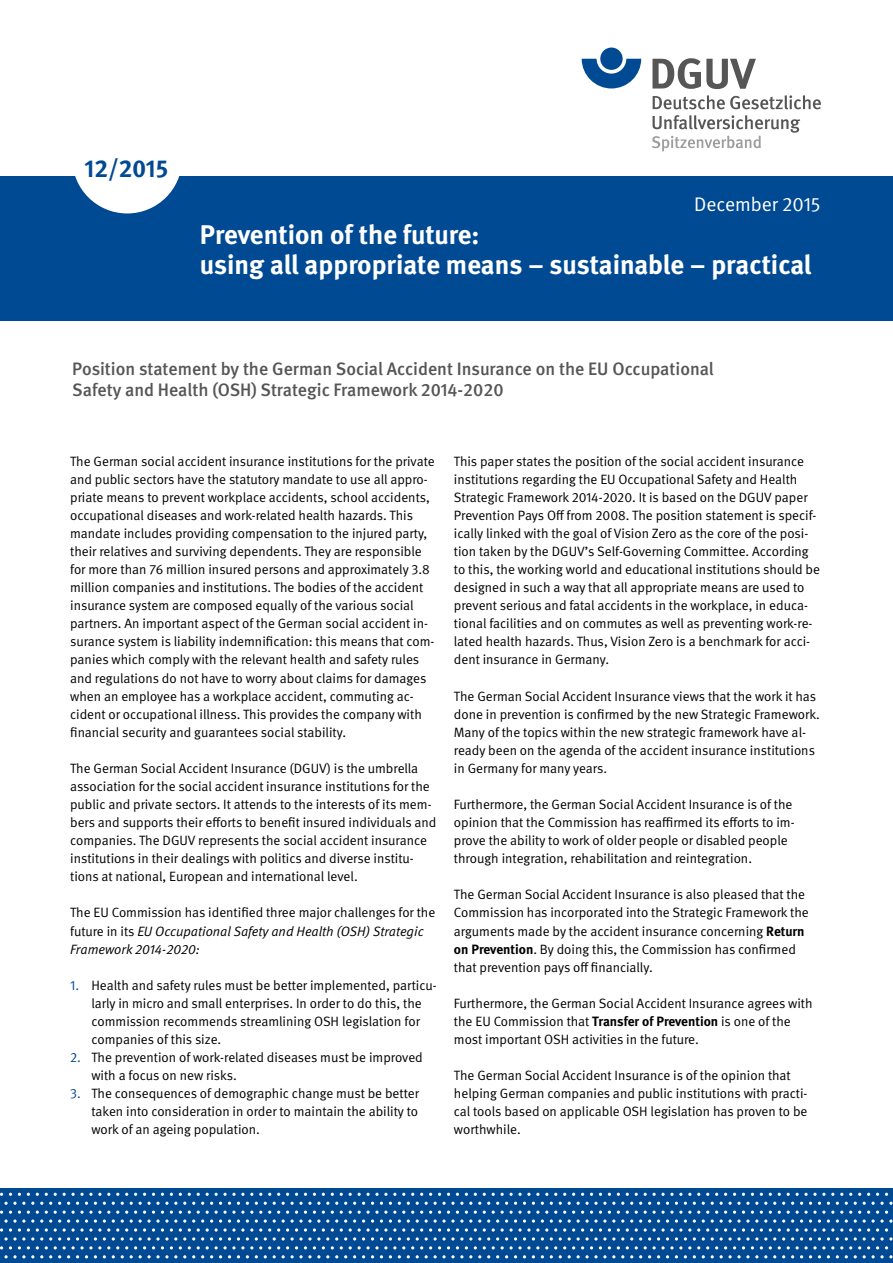
<style>
.page{position:relative;width:893px;height:1263px;background:#fff}
.page>*{position:absolute;margin:0;border:0;box-sizing:border-box;transform-origin:0 0}
.SubTitel{font:700 27px/30px "DGUV Meta";color:#fff}
.t1{font:700 24.6px "DGUV Meta";color:#004993}
.t2{font:19.65px "DGUV Meta";color:#fff}
.AL_12pt{font:500 18px/21px "DGUV Meta";color:#565656}
.FT{font:13.5px/18px "DGUV Meta";color:#000}
.s1{font-style:italic}
.s2{color:#004993}
.s3{font-weight:700}
</style>
<div class="page">
<div style="left:0;top:176px;width:893px;height:145px;background:#004993"></div>
<svg style="left:582px;top:59px;width:59px;height:29px"></svg>
<div style="left:600px;top:48px;width:23px;height:22px;background:#004993;border-radius:50%"></div>
<svg style="left:652px;top:58px;width:104px;height:31px"></svg>
<svg style="left:653px;top:95px;width:168px;height:14px"></svg>
<svg style="left:652px;top:115px;width:148px;height:37px"></svg>
<div style="left:72px;top:104px;width:110px;height:109px;background:#fff;border-radius:50%"></div>
<div style="left:0;top:1188px;width:893px;height:75px;background:#004993"></div>
<svg style="left:139px;top:1237px;width:38px;height:3px"></svg>
<svg style="left:282px;top:1237px;width:38px;height:3px"></svg>
<svg style="left:425px;top:1237px;width:38px;height:3px"></svg>
<svg style="left:568px;top:1237px;width:38px;height:3px"></svg>
<svg style="left:711px;top:1237px;width:38px;height:3px"></svg>
<svg style="left:854px;top:1237px;width:39px;height:3px"></svg>
<svg style="left:139px;top:1255px;width:38px;height:3px"></svg>
<svg style="left:282px;top:1255px;width:38px;height:3px"></svg>
<svg style="left:425px;top:1255px;width:38px;height:3px"></svg>
<svg style="left:568px;top:1255px;width:38px;height:3px"></svg>
<svg style="left:711px;top:1255px;width:38px;height:3px"></svg>
<svg style="left:854px;top:1255px;width:39px;height:3px"></svg>
<svg style="left:241px;top:1193px;width:240px;height:38px"></svg>
<svg style="left:483px;top:1193px;width:213px;height:38px"></svg>
<svg style="left:697px;top:1193px;width:196px;height:38px"></svg>
<svg style="left:206px;top:1246px;width:38px;height:3px"></svg>
<svg style="left:358px;top:1246px;width:38px;height:3px"></svg>
<svg style="left:501px;top:1246px;width:38px;height:3px"></svg>
<svg style="left:644px;top:1246px;width:38px;height:3px"></svg>
<svg style="left:787px;top:1246px;width:38px;height:3px"></svg>
<svg style="left:4px;top:1237px;width:30px;height:3px"></svg>
<svg style="left:4px;top:1255px;width:30px;height:3px"></svg>
<svg style="left:0;top:1193px;width:240px;height:38px"></svg>
<svg style="left:63px;top:1246px;width:38px;height:3px"></svg>
<h2 class="t1" style="left:84px;top:153px;width:85px">12/2015</h2>
<h3 class="t2" style="left:694px;top:193px;width:128px">December 2015</h3>
<p class="SubTitel" style="left:200px;top:220px;width:613px">Prevention of the future:<br>using all appropriate means – sustainable – practical</p>
<p class="AL_12pt" style="left:72px;top:359px;width:643px">Position statement by the German Social Accident Insurance on the EU Occupational<br>Safety and Health (OSH) Strategic Framework 2014-2020</p>
<p class="FT" style="left:70px;top:452px;width:366px">The German social accident insurance institutions for the private and public sectors have the statutory mandate to use all appro&shy;priate means to prevent workplace accidents, school accidents, occupational diseases and work-related health hazards. This mandate includes providing compensation to the injured party, their relatives and surviving dependents. They are responsible for more than 76 million insured persons and approximately 3.8 million companies and institutions. The bodies of the accident insurance system are composed equally of the various social partners. An important aspect of the German social accident in&shy;surance system is liability indemnification: this means that com&shy;panies which comply with the relevant health and safety rules and regulations do not have to worry about claims for damages when an employee has a workplace accident, commuting ac&shy;cident or occupational illness. This provides the company with financial security and guarantees social stability.</p>
<p class="FT" style="left:70px;top:759px;width:368px">The German Social Accident Insurance (DGUV) is the umbrella association for the social accident insurance institutions for the public and private sectors. It attends to the interests of its mem&shy;bers and supports their efforts to benefit insured individuals and companies. The DGUV represents the social accident insurance institutions in their dealings with politics and diverse institu&shy;tions at national, European and international level.</p>
<p class="FT" style="left:70px;top:904px;width:367px">The EU Commission has identified three major challenges for the future in its <span class="s1">EU Occupational Safety and Health (OSH) Strategic<br>Framework 2014-2020:</span></p>
<p class="FT" style="left:91px;top:976px;width:347px;text-indent:-21px"><span class="s2">1.</span> Health and safety rules must be better implemented, particu&shy;larly in micro and small enterprises. In order to do this, the commission recommends streamlining OSH legislation for companies of this size.</p>
<p class="FT" style="left:91px;top:1049px;width:333px;text-indent:-21px"><span class="s2">2.</span> The prevention of work-related diseases must be improved with a focus on new risks.</p>
<p class="FT" style="left:91px;top:1085px;width:329px;text-align:justify;text-indent:-21px"><span class="s2">3.</span> The consequences of demographic change must be better taken into consideration in order to maintain the ability to work of an ageing population.</p>
<p class="FT" style="left:454px;top:452px;width:368px">This paper states the position of the social accident insurance institutions regarding the EU Occupational Safety and Health Strategic Framework 2014-2020. It is based on the DGUV paper Prevention Pays Off from 2008. The position statement is specif&shy;ically linked with the goal of Vision Zero as the core of the posi&shy;tion taken by the DGUV’s Self-Governing Committee. According to this, the working world and educational institutions should be designed in such a way that all appropriate means are used to prevent serious and fatal accidents in the workplace, in educa&shy;tional facilities and on commutes as well as preventing work-re&shy;lated health hazards. Thus, Vision Zero is a benchmark for acci&shy;dent insurance in Germany.</p>
<p class="FT" style="left:454px;top:687px;width:367px">The German Social Accident Insurance views that the work it has done in prevention is confirmed by the new Strategic Framework.<br>Many of the topics within the new strategic framework have al&shy;ready been on the agenda of the accident insurance institutions in Germany for many years.</p>
<p class="FT" style="left:454px;top:796px;width:342px">Furthermore, the German Social Accident Insurance is of the opinion that the Commission has reaffirmed its efforts to im&shy;prove the ability to work of older people or disabled people through integration, rehabilitation and reintegration.</p>
<p class="FT" style="left:454px;top:886px;width:356px">The German Social Accident Insurance is also pleased that the Commission has incorporated into the Strategic Framework the arguments made by the accident insurance concerning <span class="s3">Return on Prevention</span>. By doing this, the Commission has confirmed that prevention pays off financially.</p>
<p class="FT" style="left:454px;top:994px;width:360px">Furthermore, the German Social Accident Insurance agrees with the EU Commission that <span class="s3">Transfer of Prevention</span> is one of the most important OSH activities in the future.</p>
<p class="FT" style="left:454px;top:1067px;width:355px">The German Social Accident Insurance is of the opinion that helping German companies and public institutions with practi&shy;cal tools based on applicable OSH legislation has proven to be worthwhile.</p>
</div>
